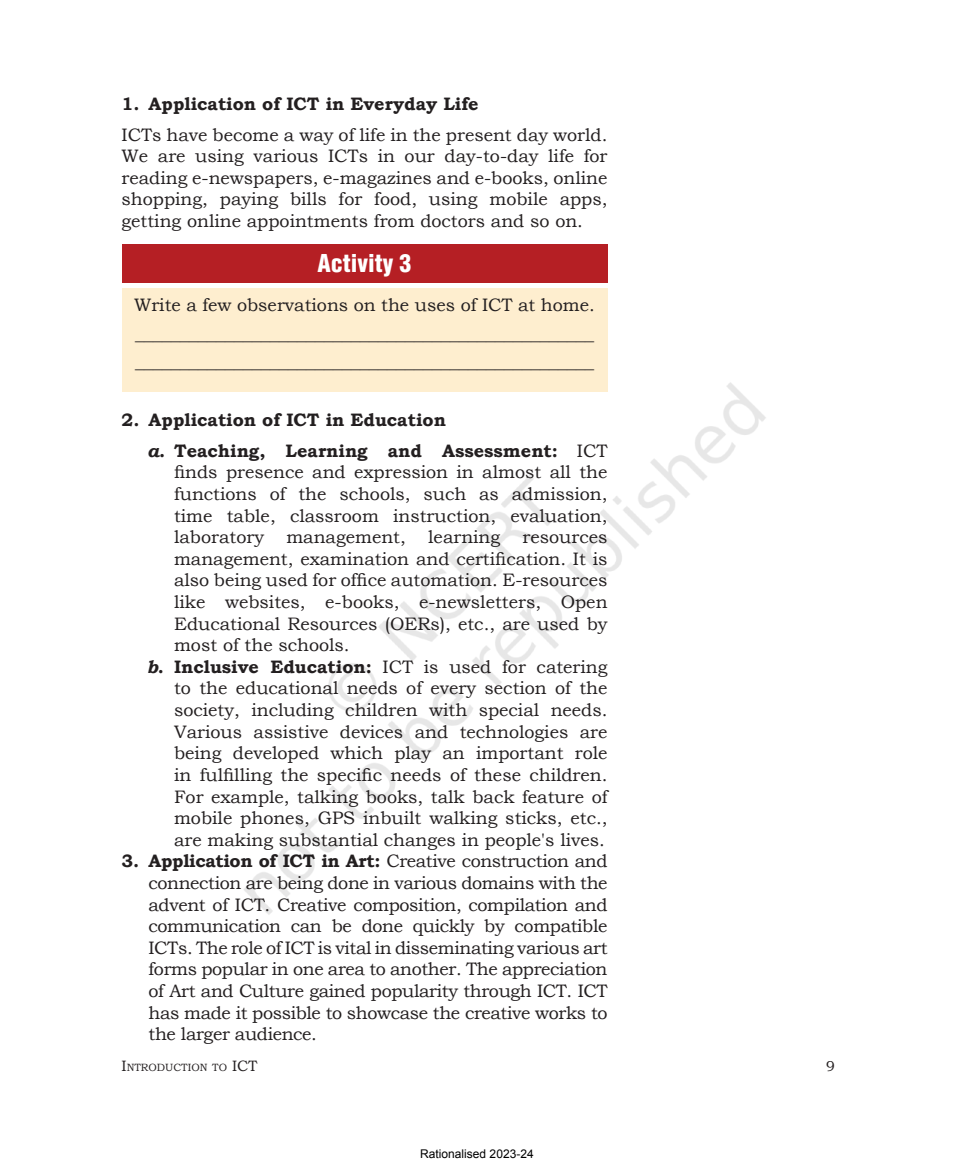
<style>
.page{position:relative;width:954px;height:1169px;background:#fff}
.page>*{position:absolute;margin:0;border:0;box-sizing:border-box;transform-origin:0 0}
.t1{font:900 condensed 24px "Helvetica";color:#fff}
.t2{font:18px/21.6px "Bookman Old Style";color:#231f20;text-align:justify}
.t3{font:700 18px/30.6px "Bookman Old Style";color:#231f20}
.t4{font:14.25px "Bookman Old Style";color:#231f20}
.t5{font:12px "Arial";color:#000}
.t6{font:10.5px "Bookman Old Style";color:#231f20}
.s1{font-style:italic}
.s2{font-weight:400}
.s3{font-weight:700}
.s4{font-size:15px}
</style>
<div class="page">
<img style="left:122px;top:244px;width:486px;height:148px">
<img style="left:151px;top:314px;width:615px;height:601px">
<p class="t3" style="left:122px;top:88px;width:359px">1. Application of ICT in Everyday Life</p>
<p class="t2" style="left:122px;top:124px;width:487px">ICTs have become a way of life in the present day world.<br>We are using various ICTs in our day-to-day life for reading e-newspapers, e-magazines and e-books, online shopping, paying bills for food, using mobile apps, getting online appointments from doctors and so on.</p>
<h1 class="t1" style="left:318px;top:248px;width:95px">Activity 3</h1>
<p class="t2" style="left:134px;top:291px;width:462px;line-height:28.5px">Write a few observations on the uses of ICT at home. ___________________________________________________ ___________________________________________________</p>
<p class="t3" style="left:147px;top:404px;width:462px;text-indent:-26px">2. Application of ICT in Education<br><span class="s1">a</span>. Teaching, Learning and Assessment: <span class="s2">ICT</span></p>
<p class="t2" style="left:174px;top:461px;width:435px">finds presence and expression in almost all the</p>
<p class="t2" style="left:174px;top:483px;width:435px">functions of the schools, such as admission,</p>
<p class="t2" style="left:174px;top:504px;width:435px">time table, classroom instruction, evaluation,</p>
<p class="t2" style="left:174px;top:526px;width:435px">laboratory management, learning resources</p>
<p class="t2" style="left:174px;top:548px;width:435px">management, examination and certification. It is</p>
<p class="t2" style="left:174px;top:569px;width:435px">also being used for office automation. E‑resources</p>
<p class="t2" style="left:174px;top:591px;width:435px">like websites, e-books, e-newsletters, Open</p>
<p class="t2" style="left:174px;top:612px;width:435px">Educational Resources (OERs), etc., are used by</p>
<p class="t2" style="left:174px;top:634px;width:177px">most of the schools.</p>
<p class="t3" style="left:147px;top:651px;width:462px"><span class="s1">b</span>. Inclusive Education: <span class="s2">ICT is used for catering</span></p>
<p class="t2" style="left:174px;top:677px;width:435px">to the educational needs of every section of the</p>
<p class="t2" style="left:174px;top:699px;width:435px">society, including children with special needs.</p>
<p class="t2" style="left:174px;top:720px;width:435px">Various assistive devices and technologies are</p>
<p class="t2" style="left:174px;top:742px;width:435px">being developed which play an important role</p>
<p class="t2" style="left:174px;top:764px;width:435px">in fulfilling the specific needs of these children.</p>
<p class="t2" style="left:174px;top:785px;width:435px">For example, talking books, talk back feature of</p>
<p class="t2" style="left:174px;top:807px;width:435px">mobile phones, GPS inbuilt walking sticks, etc.,</p>
<p class="t2" style="left:174px;top:828px;width:432px">are making substantial changes in people's lives.</p>
<p class="t2" style="left:149px;top:850px;width:460px;text-indent:-27px"><span class="s3">3. Application of ICT in Art:</span> Creative construction and connection are being done in various domains with the advent of ICT. Creative composition, compilation and communication can be done quickly by compatible ICTs. The role of ICT is vital in disseminating various art forms popular in one area to another. The appreciation of Art and Culture gained popularity through ICT. ICT has made it possible to showcase the creative works to the larger audience.</p>
<p class="t6" style="left:122px;top:1060px;width:127px"><span class="s4">I</span>NTRODUCTION TO <span class="s4">ICT</span></p>
<p class="t4" style="left:826px;top:1056px;width:10px">9</p>
<p class="t5" style="left:420px;top:1145px;width:115px">Rationalised 2023-24</p>
</div>
